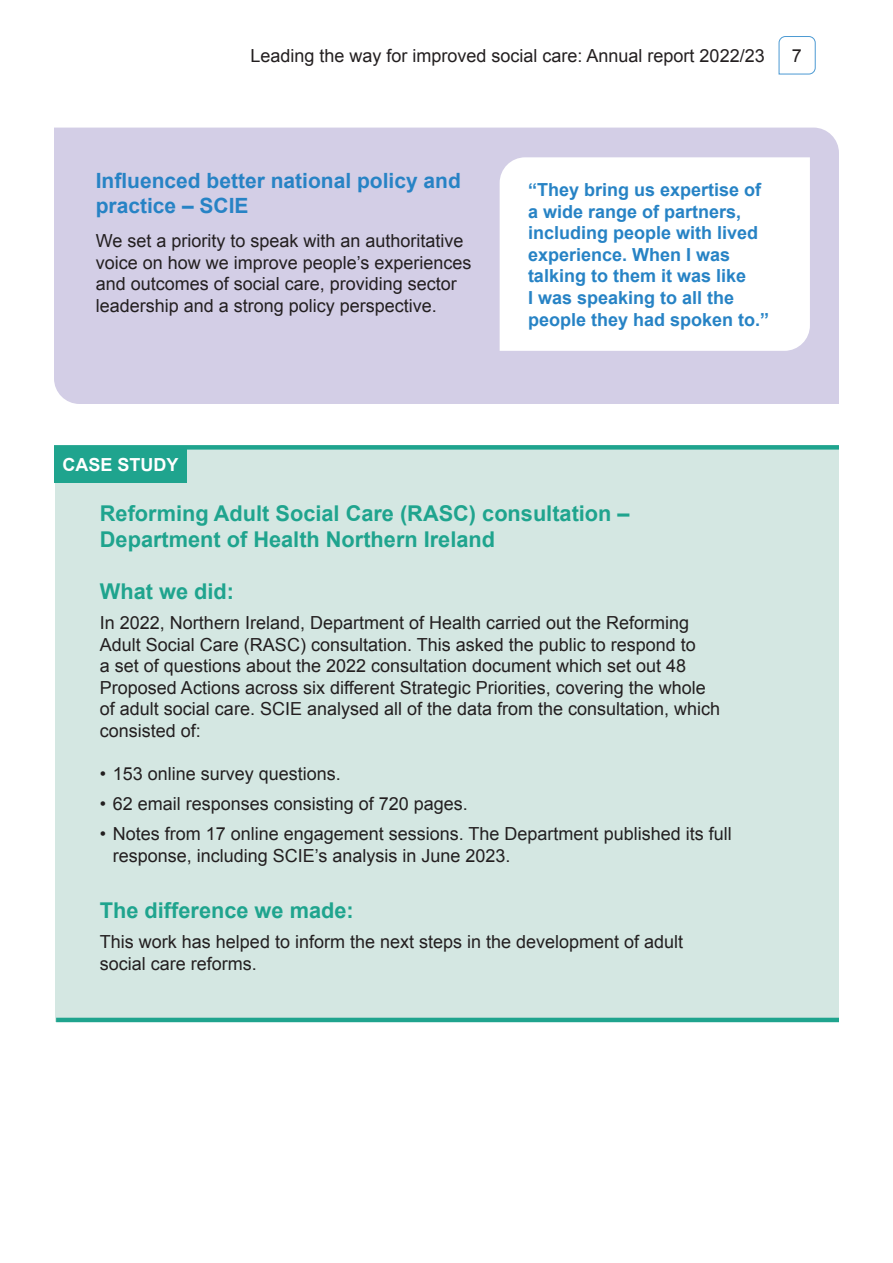
<style>
.page{position:relative;width:893px;height:1263px;background:#fff}
.page>*{position:absolute;margin:0;border:0;box-sizing:border-box;transform-origin:0 0}
.t1{font:700 21.75px/26.1px "Arial";color:#1fa48e}
.t2{font:700 21px/25.2px "Arial";color:#2783c5}
.t3{font:18px/21.6px "Arial";color:#231f20}
.t4{font:700 18px/21.6px "Arial";color:#2783c5}
.t5{font:700 18px "Arial";color:#fff}
</style>
<div class="page">
<svg style="left:778px;top:36px;width:38px;height:39px"></svg>
<div style="left:56px;top:446px;width:783px;height:576px;background:#d4e7e2"></div>
<hr style="left:56px;top:1018px;width:783px;height:4px;background:#1fa48e">
<div style="left:54px;top:445px;width:785px;height:5px;background:#1fa48e"></div>
<div style="left:54px;top:447px;width:133px;height:36px;background:#1fa48e"></div>
<div style="left:54px;top:128px;width:785px;height:276px;background:#d3cee6"></div>
<svg style="left:500px;top:157px;width:310px;height:194px"></svg>
<p class="t3" style="left:250px;top:45px;width:516px">Leading the way for improved social care: Annual report 2022/23</p>
<p class="t3" style="left:792px;top:45px;width:12px">7</p>
<p class="t2" style="left:96px;top:168px;width:367px">Influenced better national policy and practice – SCIE</p>
<p class="t3" style="left:96px;top:230px;width:377px">We set a priority to speak with an authoritative voice on how we improve people’s experiences and outcomes of social care, providing sector leadership and a strong policy perspective.</p>
<p class="t4" style="left:528px;top:179px;width:243px">“They bring us expertise of a wide range of partners, including people with lived experience. When I was talking to them it was like<br>I was speaking to all the people they had spoken to.”</p>
<p class="t5" style="left:63px;top:453px;width:118px">CASE STUDY</p>
<p class="t1" style="left:100px;top:501px;width:531px">Reforming Adult Social Care (RASC) consultation –<br>Department of Health Northern Ireland</p>
<p class="t1" style="left:100px;top:579px;width:136px">What we did:</p>
<p class="t3" style="left:100px;top:612px;width:622px">In 2022, Northern Ireland, Department of Health carried out the Reforming Adult Social Care (RASC) consultation. This asked the public to respond to<br>a set of questions about the 2022 consultation document which set out 48<br>Proposed Actions across six different Strategic Priorities, covering the whole of adult social care. SCIE analysed all of the data from the consultation, which consisted of:</p>
<p class="t3" style="left:100px;top:763px;width:242px">• 153 online survey questions.</p>
<p class="t3" style="left:100px;top:793px;width:369px">• 62 email responses consisting of 720 pages.</p>
<p class="t3" style="left:113px;top:823px;width:620px;text-indent:-13px">• Notes from 17 online engagement sessions. The Department published its full response, including SCIE’s analysis in June 2023.</p>
<p class="t1" style="left:100px;top:898px;width:255px">The difference we made:</p>
<p class="t3" style="left:100px;top:931px;width:585px">This work has helped to inform the next steps in the development of adult social care reforms.</p>
</div>
